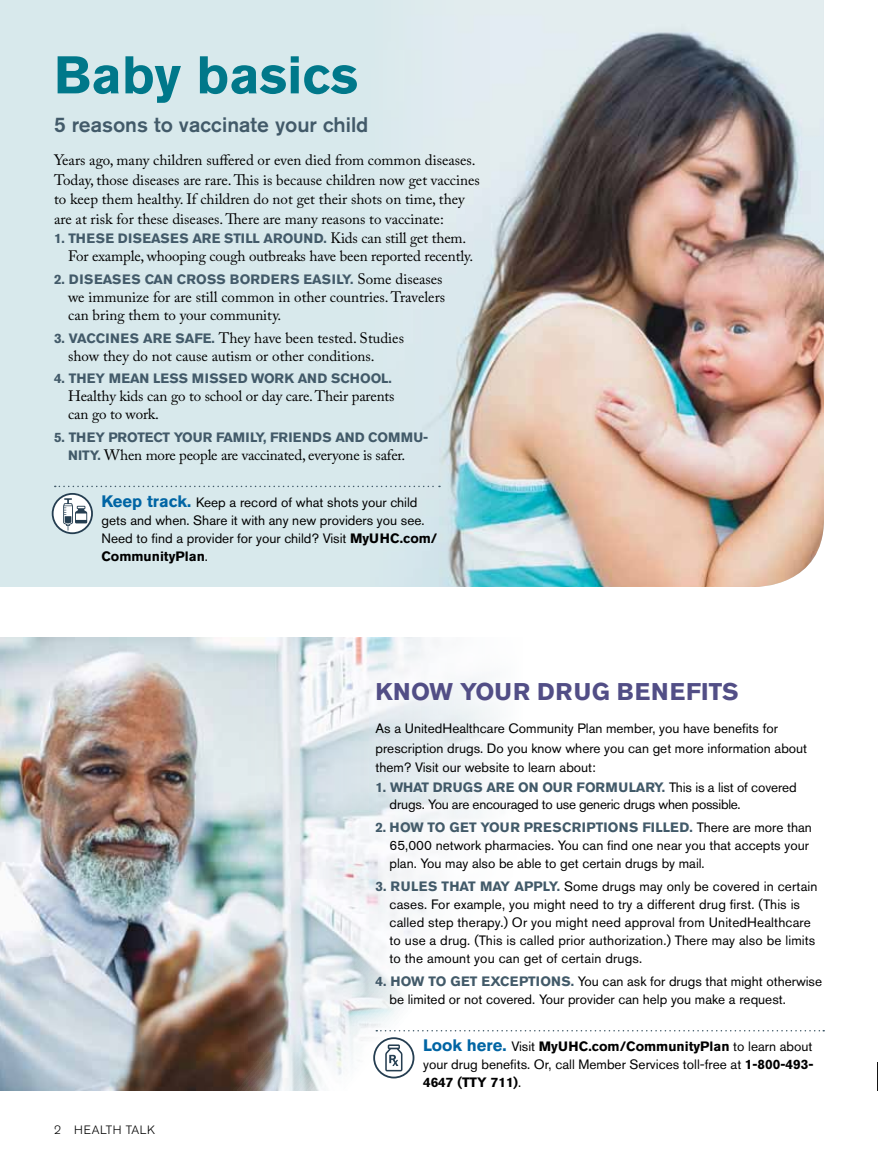
<style>
.page{position:relative;width:878px;height:1161px;background:#fff}
.page>*{position:absolute;margin:0;border:0;box-sizing:border-box;transform-origin:0 0}
.t1{font:700 52.5px "Akzidenz Grotesk BE";color:#00788a}
.t2{font:700 24px "Akzidenz Grotesk BE";letter-spacing:.04em;color:#524e86}
.t3{font:500 21px "Akzidenz Grotesk BE";color:#425a69}
.t4{font:15px/19.5px "Adobe Caslon Pro";color:#000}
.t5{font:13.5px/18px "Akzidenz Grotesk BE";color:#000}
.t6{font:700 13.5px "Akzidenz Grotesk BE";letter-spacing:.02em;color:#425a69}
.t7{font:13.5px/18px "Akzidenz Grotesk BE";letter-spacing:-.02em;color:#000}
.t8{font:300 12px "Akzidenz Grotesk BE";letter-spacing:.05em;color:#000}
.s1{font-family:"Adobe Caslon Pro";font-weight:400;font-size:15px;color:#000}
.s2{font-family:"Akzidenz Grotesk BE";font-weight:700;font-size:13.5px;color:#425a69}
.s3{font-weight:700;font-size:16.5px;color:#0065a4}
.s4{font-weight:700}
.s5{font-weight:700;color:#425a69}
</style>
<div class="page">
<svg style="left:877px;top:1062px;width:1px;height:29px"></svg>
<img style="left:0;top:637px;width:522px;height:454px">
<div style="left:0;top:0;width:370px;height:587px;background:#d8e9ec"></div>
<img style="left:370px;top:0;width:454px;height:587px">
<div style="left:354px;top:660px;width:487px;height:367px;background:#fff"></div>
<svg style="left:376px;top:1030px;width:448px;height:1px"></svg>
<svg style="left:373px;top:1037px;width:41px;height:41px"></svg>
<svg style="left:55px;top:486px;width:385px;height:1px"></svg>
<svg style="left:52px;top:493px;width:41px;height:41px"></svg>
<h1 class="t1" style="left:54px;top:45px;width:305px">BABY BASICS</h1>
<h3 class="t3" style="left:54px;top:112px;width:316px">5 reasons to vaccinate your child</h3>
<p class="t4" style="left:54px;top:150px;width:427px">Years ago, many children suffered or even died from common diseases.<br>Today, those diseases are rare. This is because children now get vaccines to keep them healthy. If children do not get their shots on time, they are at risk for these diseases. There are many reasons to vaccinate:</p>
<p class="t6" style="left:54px;top:231px;width:414px">1. THESE DISEASES ARE STILL AROUND. <span class="s1">Kids can still get them.</span></p>
<p class="t4" style="left:68px;top:246px;width:406px">For example, whooping cough outbreaks have been reported recently.</p>
<p class="t6" style="left:54px;top:271px;width:390px">2. DISEASES CAN CROSS BORDERS EASILY. <span class="s1">Some diseases</span></p>
<p class="t4" style="left:68px;top:288px;width:378px;line-height:18px">we immunize for are still common in other countries. Travelers can bring them to your community.</p>
<p class="t4" style="left:68px;top:328px;width:337px;line-height:18px;text-indent:-14px"><span class="s2">3. VACCINES ARE SAFE.</span> They have been tested. Studies show they do not cause autism or other conditions.</p>
<p class="t6" style="left:54px;top:371px;width:33px">4. THEY</p>
<p class="t6" style="left:109px;top:371px;width:284px">MEAN LESS MISSED WORK AND SCHOOL.</p>
<p class="t4" style="left:68px;top:387px;width:328px;line-height:18px">Healthy kids can go to school or day care. Their parents can go to work.</p>
<p class="t6" style="left:54px;top:430px;width:33px">5. THEY</p>
<p class="t6" style="left:108px;top:430px;width:321px">PROTECT YOUR FAMILY, FRIENDS AND COMMU-</p>
<p class="t4" style="left:68px;top:445px;width:339px"><span class="s2">NITY.</span> When more people are vaccinated, everyone is safer.</p>
<p class="t5" style="left:101px;top:493px;width:337px"><span class="s3">KEEP TRACK.</span> Keep a record of what shots your child gets and when. Share it with any new providers you see.<br>Need to find a provider for your child? Visit <span class="s4">MYU HC.COM/ COMMUNITYPLAN</span>.</p>
<p class="t8" style="left:54px;top:1123px;width:103px">2 HEALTH TALK</p>
<h2 class="t2" style="left:375px;top:678px;width:19px">KNO</h2>
<h2 class="t2" style="left:429px;top:678px;width:65px">W YOUR</h2>
<h2 class="t2" style="left:537px;top:678px;width:18px">DRU</h2>
<h2 class="t2" style="left:591px;top:678px;width:147px">G BENEFITS</h2>
<p class="t5" style="left:375px;top:718px;width:433px;line-height:19.5px">As a UnitedHealthcare Community Plan member, you have benefits for prescription drugs. Do you know where you can get more information about them? Visit our website to learn about:</p>
<p class="t7" style="left:389px;top:778px;width:408px;text-indent:-14px"><span class="s5">1. WHAT DRUGS ARE ON OUR FORMULARY.</span> This is a list of covered drugs. You are encouraged to use generic drugs when possible.</p>
<p class="t6" style="left:375px;top:820px;width:84px">2. HOW TO GET</p>
<p class="t5" style="left:389px;top:818px;width:424px;text-indent:91px"><span class="s5">YOUR PRESCRIPTIONS FILLED.</span> There are more than<br>65,000 network pharmacies. You can find one near you that accepts your plan. You may also be able to get certain drugs by mail.</p>
<p class="t5" style="left:389px;top:877px;width:429px;text-indent:-14px"><span class="s5">3. RULES THAT MAY APPLY.</span> Some drugs may only be covered in certain cases. For example, you might need to try a different drug first. (This is called step therapy.) Or you might need approval from UnitedHealthcare to use a drug. (This is called prior authorization.) There may also be limits to the amount you can get of certain drugs.</p>
<p class="t6" style="left:375px;top:973px;width:85px">4. HOW TO GET</p>
<p class="t6" style="left:481px;top:973px;width:38px">EXCEPT</p>
<p class="t5" style="left:389px;top:972px;width:434px;text-indent:146px"><span class="s5">IONS.</span> You can ask for drugs that might otherwise be limited or not covered. Your provider can help you make a request.</p>
<p class="t5" style="left:423px;top:1037px;width:392px;text-align:justify"><span class="s3">LOOK HERE.</span> Visit <span class="s4">MYU HC.COM/COMMUNITYPLAN</span> to learn about your drug benefits. Or, call Member Services toll-free at <span class="s4">1-800-493- 4647 (TTY 711)</span>.</p>
</div>
